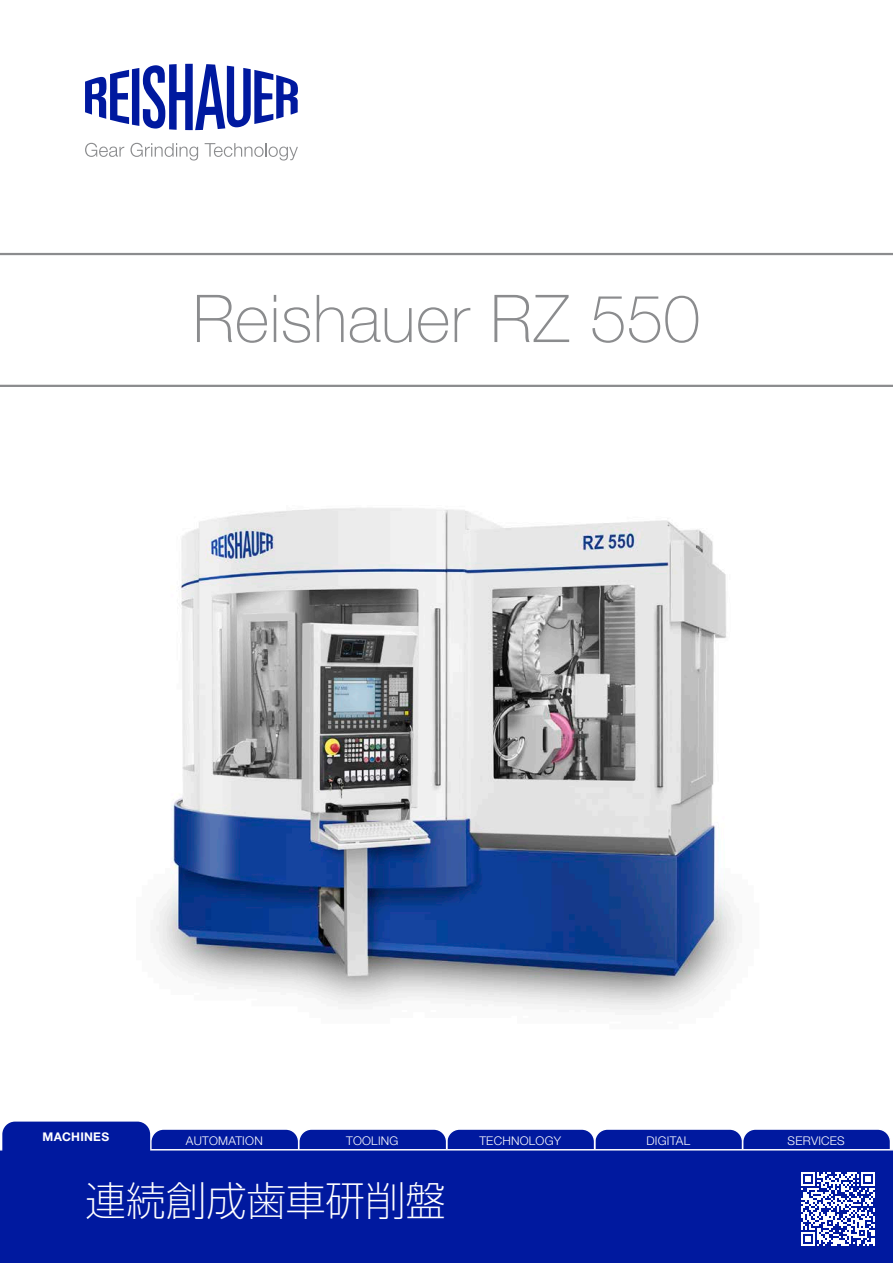
<style>
.page{position:relative;width:893px;height:1263px;background:#fff}
.page>*{position:absolute;margin:0;border:0;box-sizing:border-box;transform-origin:0 0}
.jp_H1{font:100 66px "Helvetica Neue LT Std";letter-spacing:.005em;color:#8b8c8e}
.jp_H2{font:300 expanded 40.5px "P Shin Go Pr 6 N";letter-spacing:-.01em;color:#fff}
.Absatzformat_2{font:300 12px "Helvetica Neue LT Std";letter-spacing:.02em;color:#fff}
.Absatzformat_1{font:700 12px "Helvetica Neue LT Std";letter-spacing:.02em;color:#fff}
</style>
<div class="page">
<svg style="left:85px;top:64px;width:213px;height:66px"></svg>
<svg style="left:85px;top:143px;width:39px;height:14px"></svg>
<svg style="left:130px;top:143px;width:68px;height:18px"></svg>
<svg style="left:205px;top:143px;width:93px;height:18px"></svg>
<hr style="left:0;top:253px;width:893px;height:2px;background:#8b8c8e">
<hr style="left:0;top:385px;width:893px;height:2px;background:#8b8c8e">
<div style="left:595px;top:1129px;width:147px;height:32px;background:#00199f;border-radius:13px"></div>
<div style="left:594px;top:1128px;width:149px;height:34px;border:2px solid #fff;border-radius:13px"></div>
<div style="left:743px;top:1129px;width:147px;height:32px;background:#00199f;border-radius:13px"></div>
<div style="left:742px;top:1128px;width:149px;height:34px;border:2px solid #fff;border-radius:13px"></div>
<div style="left:151px;top:1129px;width:148px;height:32px;background:#00199f;border-radius:13px"></div>
<div style="left:150px;top:1128px;width:149px;height:34px;border:2px solid #fff;border-radius:13px"></div>
<div style="left:447px;top:1129px;width:148px;height:32px;background:#00199f;border-radius:13px"></div>
<div style="left:446px;top:1128px;width:149px;height:34px;border:2px solid #fff;border-radius:13px"></div>
<div style="left:299px;top:1129px;width:148px;height:32px;background:#00199f;border-radius:13px"></div>
<div style="left:298px;top:1128px;width:149px;height:34px;border:2px solid #fff;border-radius:13px"></div>
<div style="left:0;top:1150px;width:893px;height:113px;background:#00199f"></div>
<hr style="left:0;top:1149px;width:893px;height:1px;background:#fff">
<div style="left:2px;top:1121px;width:148px;height:46px;background:#00199f;border-radius:13px"></div>
<svg style="left:801px;top:1172px;width:74px;height:74px"></svg>
<img style="left:156px;top:508px;width:580px;height:502px">
<p class="jp_H1" style="left:193px;top:281px;width:509px">Reishauer RZ 550</p>
<p class="Absatzformat_1" style="left:43px;top:1129px;width:68px">MACHINES</p>
<p class="Absatzformat_2" style="left:186px;top:1133px;width:78px">AUTOMATION</p>
<p class="Absatzformat_2" style="left:346px;top:1133px;width:54px">TOOLING</p>
<p class="Absatzformat_2" style="left:479px;top:1133px;width:83px">TECHNOLOGY</p>
<p class="Absatzformat_2" style="left:646px;top:1133px;width:45px">DIGITAL</p>
<p class="Absatzformat_2" style="left:787px;top:1133px;width:59px">SERVICES</p>
<p class="jp_H2" style="left:85px;top:1167px;width:362px">連続創成歯車研削盤</p>
</div>
